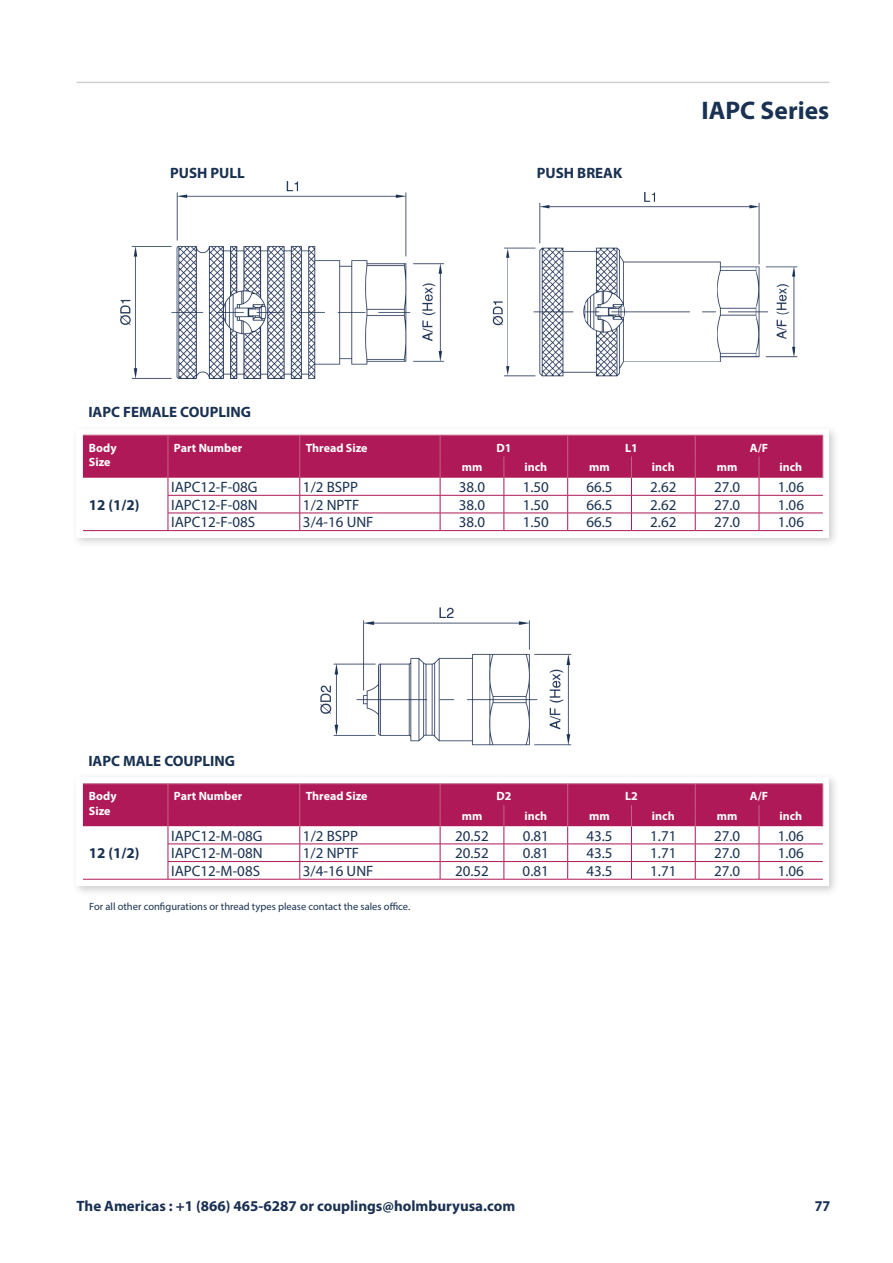
<style>
.page{position:relative;width:893px;height:1263px;background:#fff}
.page>*{position:absolute;margin:0;border:0;box-sizing:border-box;transform-origin:0 0}
.t1{font:700 25.5px "Myriad Pro";color:#193152}
.t2{font:15px "Myriad Pro";color:#193152}
.t3{font:700 15px "Myriad Pro";color:#193152}
.t4{font:700 15px "Myriad Pro";color:#1a3053}
.t5{font:700 15px "Myriad Pro";color:#1a3053;scale:.94 1}
.t6{font:700 12px/14.4px "Myriad Pro";color:#fff}
.t7{font:10.5px "Myriad Pro";color:#193152}
</style>
<div class="page">
<hr style="left:77px;top:82px;width:752px;height:1px;background:#d0cfcd">
<img style="left:120px;top:181px;width:325px;height:198px">
<div style="left:71px;top:424px;width:769px;height:125px;background:#000;opacity:.2"></div>
<svg style="left:77px;top:429px;width:752px;height:108px"></svg>
<svg style="left:83px;top:435px;width:741px;height:96px"></svg>
<hr style="left:168px;top:513px;width:132px;height:1px;background:#af1957">
<hr style="left:300px;top:513px;width:140px;height:1px;background:#af1957">
<hr style="left:440px;top:513px;width:64px;height:1px;background:#af1957">
<hr style="left:504px;top:513px;width:64px;height:1px;background:#af1957">
<hr style="left:568px;top:513px;width:63px;height:1px;background:#af1957">
<hr style="left:631px;top:513px;width:64px;height:1px;background:#af1957">
<hr style="left:695px;top:513px;width:64px;height:1px;background:#af1957">
<hr style="left:759px;top:513px;width:64px;height:1px;background:#af1957">
<hr style="left:83px;top:530px;width:85px;height:1px;background:#af1957">
<hr style="left:168px;top:530px;width:132px;height:1px;background:#af1957">
<hr style="left:300px;top:530px;width:140px;height:1px;background:#af1957">
<hr style="left:440px;top:530px;width:64px;height:1px;background:#af1957">
<hr style="left:504px;top:530px;width:64px;height:1px;background:#af1957">
<hr style="left:568px;top:530px;width:63px;height:1px;background:#af1957">
<hr style="left:631px;top:530px;width:64px;height:1px;background:#af1957">
<hr style="left:695px;top:530px;width:64px;height:1px;background:#af1957">
<hr style="left:759px;top:530px;width:64px;height:1px;background:#af1957">
<div style="left:71px;top:773px;width:769px;height:124px;background:#000;opacity:.2"></div>
<div style="left:77px;top:778px;width:752px;height:108px;background:#fff"></div>
<hr style="left:83px;top:783px;width:85px;height:1px;background:#c46482">
<hr style="left:168px;top:783px;width:132px;height:1px;background:#c46482">
<hr style="left:300px;top:783px;width:140px;height:1px;background:#c46482">
<hr style="left:440px;top:783px;width:64px;height:1px;background:#c46482">
<hr style="left:504px;top:783px;width:64px;height:1px;background:#c46482">
<hr style="left:568px;top:783px;width:63px;height:1px;background:#c46482">
<hr style="left:631px;top:783px;width:64px;height:1px;background:#c46482">
<hr style="left:695px;top:783px;width:64px;height:1px;background:#c46482">
<hr style="left:759px;top:783px;width:64px;height:1px;background:#c46482">
<svg style="left:83px;top:784px;width:741px;height:95px"></svg>
<hr style="left:168px;top:861px;width:132px;height:1px;background:#af1957">
<hr style="left:300px;top:861px;width:140px;height:1px;background:#af1957">
<hr style="left:440px;top:861px;width:64px;height:1px;background:#af1957">
<hr style="left:504px;top:861px;width:64px;height:1px;background:#af1957">
<hr style="left:568px;top:861px;width:63px;height:1px;background:#af1957">
<hr style="left:631px;top:861px;width:64px;height:1px;background:#af1957">
<hr style="left:695px;top:861px;width:64px;height:1px;background:#af1957">
<hr style="left:759px;top:861px;width:64px;height:1px;background:#af1957">
<hr style="left:83px;top:879px;width:85px;height:1px;background:#af1957">
<hr style="left:168px;top:879px;width:132px;height:1px;background:#af1957">
<hr style="left:300px;top:879px;width:140px;height:1px;background:#af1957">
<hr style="left:440px;top:879px;width:64px;height:1px;background:#af1957">
<hr style="left:504px;top:879px;width:64px;height:1px;background:#af1957">
<hr style="left:568px;top:879px;width:63px;height:1px;background:#af1957">
<hr style="left:631px;top:879px;width:64px;height:1px;background:#af1957">
<hr style="left:695px;top:879px;width:64px;height:1px;background:#af1957">
<hr style="left:759px;top:879px;width:64px;height:1px;background:#af1957">
<img style="left:492px;top:192px;width:306px;height:185px">
<img style="left:320px;top:607px;width:252px;height:139px">
<p class="t3" style="left:170px;top:163px;width:76px">PUSH PULL</p>
<p class="t3" style="left:537px;top:163px;width:87px">PUSH BREAK</p>
<h1 class="t1" style="left:701px;top:93px;width:129px">IAPC Series</h1>
<p class="t3" style="left:88px;top:402px;width:164px">IAPC FEMALE COUPLING</p>
<p class="t6" style="left:89px;top:440px;width:29px">Body<br>Size</p>
<p class="t6" style="left:174px;top:440px;width:70px">Part Number</p>
<p class="t6" style="left:306px;top:440px;width:63px">Thread Size</p>
<p class="t6" style="left:496px;top:440px;width:17px">D1</p>
<p class="t6" style="left:625px;top:440px;width:14px">L1</p>
<p class="t6" style="left:750px;top:440px;width:20px">A/F</p>
<p class="t6" style="left:462px;top:460px;width:22px">mm</p>
<p class="t6" style="left:524px;top:460px;width:24px">inch</p>
<p class="t6" style="left:589px;top:460px;width:22px">mm</p>
<p class="t6" style="left:652px;top:460px;width:24px">inch</p>
<p class="t6" style="left:717px;top:460px;width:22px">mm</p>
<p class="t6" style="left:779px;top:460px;width:24px">inch</p>
<p class="t3" style="left:89px;top:495px;width:52px">12 (1/2)</p>
<p class="t2" style="left:171px;top:478px;width:88px">IAPC12-F-08G</p>
<p class="t2" style="left:303px;top:478px;width:57px">1/2 BSPP</p>
<p class="t2" style="left:459px;top:478px;width:28px">38.0</p>
<p class="t2" style="left:523px;top:478px;width:28px">1.50</p>
<p class="t2" style="left:586px;top:478px;width:28px">66.5</p>
<p class="t2" style="left:650px;top:478px;width:28px">2.62</p>
<p class="t2" style="left:714px;top:478px;width:28px">27.0</p>
<p class="t2" style="left:778px;top:478px;width:28px">1.06</p>
<p class="t2" style="left:171px;top:495px;width:88px">IAPC12-F-08N</p>
<p class="t2" style="left:303px;top:495px;width:58px">1/2 NPTF</p>
<p class="t2" style="left:459px;top:495px;width:28px">38.0</p>
<p class="t2" style="left:523px;top:495px;width:28px">1.50</p>
<p class="t2" style="left:586px;top:495px;width:28px">66.5</p>
<p class="t2" style="left:650px;top:495px;width:28px">2.62</p>
<p class="t2" style="left:714px;top:495px;width:28px">27.0</p>
<p class="t2" style="left:778px;top:495px;width:28px">1.06</p>
<p class="t2" style="left:171px;top:513px;width:86px">IAPC12-F-08S</p>
<p class="t2" style="left:303px;top:513px;width:72px">3/4-16 UNF</p>
<p class="t2" style="left:459px;top:513px;width:28px">38.0</p>
<p class="t2" style="left:523px;top:513px;width:28px">1.50</p>
<p class="t2" style="left:586px;top:513px;width:28px">66.5</p>
<p class="t2" style="left:650px;top:513px;width:28px">2.62</p>
<p class="t2" style="left:714px;top:513px;width:28px">27.0</p>
<p class="t2" style="left:778px;top:513px;width:28px">1.06</p>
<p class="t3" style="left:88px;top:751px;width:148px">IAPC MALE COUPLING</p>
<p class="t6" style="left:89px;top:788px;width:29px">Body<br>Size</p>
<p class="t6" style="left:174px;top:788px;width:70px">Part Number</p>
<p class="t6" style="left:306px;top:788px;width:63px">Thread Size</p>
<p class="t6" style="left:496px;top:788px;width:17px">D2</p>
<p class="t6" style="left:625px;top:788px;width:14px">L2</p>
<p class="t6" style="left:750px;top:788px;width:20px">A/F</p>
<p class="t6" style="left:462px;top:808px;width:22px">mm</p>
<p class="t6" style="left:524px;top:808px;width:24px">inch</p>
<p class="t6" style="left:589px;top:808px;width:22px">mm</p>
<p class="t6" style="left:652px;top:808px;width:24px">inch</p>
<p class="t6" style="left:717px;top:808px;width:22px">mm</p>
<p class="t6" style="left:779px;top:808px;width:24px">inch</p>
<p class="t3" style="left:89px;top:843px;width:52px">12 (1/2)</p>
<p class="t2" style="left:171px;top:826px;width:93px">IAPC12-M-08G</p>
<p class="t2" style="left:303px;top:826px;width:57px">1/2 BSPP</p>
<p class="t2" style="left:455px;top:826px;width:35px">20.52</p>
<p class="t2" style="left:523px;top:826px;width:28px">0.81</p>
<p class="t2" style="left:586px;top:826px;width:28px">43.5</p>
<p class="t2" style="left:650px;top:826px;width:28px">1.71</p>
<p class="t2" style="left:714px;top:826px;width:28px">27.0</p>
<p class="t2" style="left:778px;top:826px;width:28px">1.06</p>
<p class="t2" style="left:171px;top:844px;width:93px">IAPC12-M-08N</p>
<p class="t2" style="left:303px;top:844px;width:58px">1/2 NPTF</p>
<p class="t2" style="left:455px;top:844px;width:35px">20.52</p>
<p class="t2" style="left:523px;top:844px;width:28px">0.81</p>
<p class="t2" style="left:586px;top:844px;width:28px">43.5</p>
<p class="t2" style="left:650px;top:844px;width:28px">1.71</p>
<p class="t2" style="left:714px;top:844px;width:28px">27.0</p>
<p class="t2" style="left:778px;top:844px;width:28px">1.06</p>
<p class="t2" style="left:171px;top:862px;width:90px">IAPC12-M-08S</p>
<p class="t2" style="left:303px;top:862px;width:72px">3/4-16 UNF</p>
<p class="t2" style="left:455px;top:862px;width:35px">20.52</p>
<p class="t2" style="left:523px;top:862px;width:28px">0.81</p>
<p class="t2" style="left:586px;top:862px;width:28px">43.5</p>
<p class="t2" style="left:650px;top:862px;width:28px">1.71</p>
<p class="t2" style="left:714px;top:862px;width:28px">27.0</p>
<p class="t2" style="left:778px;top:862px;width:28px">1.06</p>
<p class="t7" style="left:89px;top:900px;width:322px">For all other configurations or thread types please contact the sales office.</p>
<p class="t4" style="left:77px;top:1196px;width:440px">The Americas : +1 (866) 465-6287 or couplings@holmburyusa.com</p>
<p class="t5" style="left:815px;top:1196px;width:18px">77</p>
</div>
